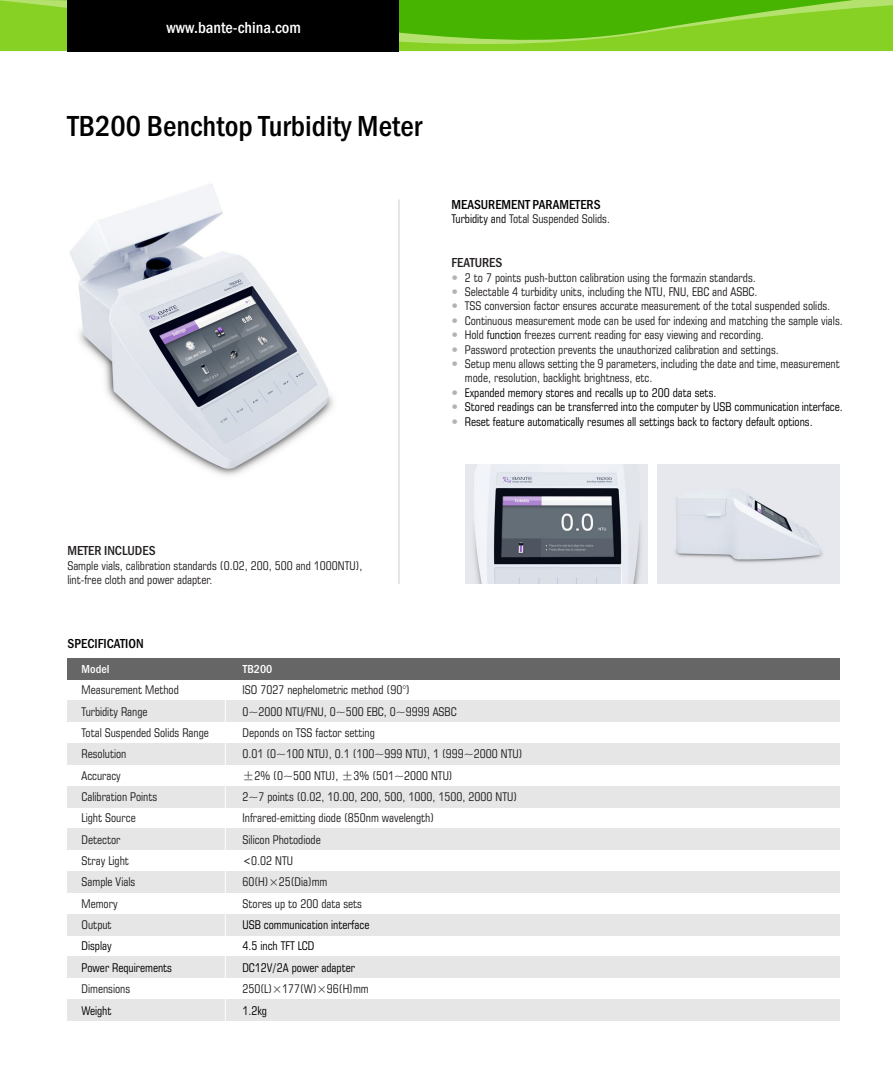
<style>
.page{position:relative;width:893px;height:1085px;background:#fff}
.page>*{position:absolute;margin:0;border:0;box-sizing:border-box;transform-origin:0 0}
.t1{font:500 condensed 30px "Franklin Gothic";color:#000}
.t2{font:500 condensed 16.5px "Franklin Gothic";color:#fff}
.t3{font:500 condensed 13.5px "Franklin Gothic";color:#000}
.t4{font:500 condensed 13.5px "Franklin Gothic";color:#231f20}
.t5{font:condensed 12px/21.3px "Square 721 BT";color:#231f20}
.t6{font:condensed 12px/14.4px "Square 721 BT";color:#000}
.t7{font:500 condensed 12px "Franklin Gothic";color:#fff}
.s1{color:#000}
.s2{font-family:"Sim Sun";font-stretch:normal}
.s3{font-family:"Microsoft Ya Hei";font-stretch:normal}
</style>
<div class="page">
<hr style="left:399px;top:199px;width:1px;height:385px;background:#ccc">
<div style="left:67px;top:700px;width:772px;height:21px;background:#e6e6e6"></div>
<div style="left:67px;top:743px;width:772px;height:21px;background:#e6e6e6"></div>
<div style="left:67px;top:785px;width:772px;height:22px;background:#e6e6e6"></div>
<div style="left:67px;top:828px;width:772px;height:21px;background:#e6e6e6"></div>
<div style="left:67px;top:871px;width:772px;height:21px;background:#e6e6e6"></div>
<div style="left:67px;top:913px;width:772px;height:22px;background:#e6e6e6"></div>
<div style="left:67px;top:956px;width:772px;height:21px;background:#e6e6e6"></div>
<div style="left:67px;top:999px;width:772px;height:21px;background:#e6e6e6"></div>
<hr style="left:225px;top:681px;width:1px;height:339px;background:#fff">
<div style="left:67px;top:657px;width:772px;height:22px;background:#666"></div>
<img style="left:70px;top:184px;width:263px;height:292px">
<img style="left:466px;top:464px;width:182px;height:119px">
<img style="left:657px;top:464px;width:182px;height:119px">
<svg style="left:0;top:0;width:893px;height:52px;fill:#86d124"></svg>
<div style="left:68px;top:0;width:331px;height:51px;background:#000"></div>
<h2 class="t2" style="left:167px;top:22px;width:136px">www.bante-china.com</h2>
<h1 class="t1" style="left:67px;top:115px;width:356px">TB200 Benchtop Turbidity Meter</h1>
<p class="t3" style="left:451px;top:199px;width:151px">MEASUREMENT PARAMETERS</p>
<p class="t5" style="left:451px;top:209px;width:160px"><span class="s1">Turbidity and</span> Total Suspended Solids.</p>
<p class="t4" style="left:451px;top:258px;width:52px">FEATURES</p>
<p class="t5" style="left:465px;top:271px;width:379px;line-height:14.4px">2 to 7 points push-button calibration using the formazin standards.<br>Selectable 4 turbidity units, including the NTU, FNU, EBC and ASBC.<br>TSS conversion factor ensures accurate measurement of the total suspended solids.<br>Continuous measurement mode can be used for indexing and matching the sample vials.</p>
<p class="t5" style="left:465px;top:343px;width:377px;line-height:14.4px">Password protection prevents the unauthorized calibration and settings.<br>Setup menu allows setting the 9 parameters, including the date and time,measurement mode, resolution, backlight brightness, etc.</p>
<p class="t5" style="left:465px;top:325px;width:300px">Hold <span class="s1">function</span> freezes current reading for easy viewing and recording.</p>
<p class="t6" style="left:465px;top:386px;width:380px">Expanded memory stores and recalls up to 200 data sets.<br>Stored readings can be transferred into the computer by USB communication interface.<br>Reset feature automatically resumes all settings back to factory default options.</p>
<p class="t4" style="left:67px;top:545px;width:90px">METER INCLUDES</p>
<p class="t5" style="left:67px;top:559px;width:297px;line-height:14.4px">Sample vials, calibration standards (0.02, 200, 500 and 1000NTU), lint-free cloth and power adapter.</p>
<p class="t3" style="left:68px;top:638px;width:78px">SPECIFICATION</p>
<p class="t7" style="left:82px;top:664px;width:29px">Model</p>
<p class="t7" style="left:243px;top:664px;width:31px">TB200</p>
<p class="t5" style="left:82px;top:680px;width:129px">Measurement Method<br>Turbidity Range<br>Total Suspended Solids Range<br>Resolution<br>Accuracy<br>Calibration Points<br>Light Source<br>Detector<br>Stray Light<br>Sample Vials<br>Memory<br>Output</p>
<p class="t6" style="left:82px;top:936px;width:92px;line-height:21.3px">Display<br>Power Requirements</p>
<p class="t5" style="left:82px;top:979px;width:50px">Dimensions</p>
<p class="t6" style="left:82px;top:1004px;width:31px">Weight</p>
<p class="t5" style="left:242px;top:680px;width:282px">ISO 7027 nephelometric method (90°)<br>0~2000 NTU/FNU, 0~500 EBC, 0~9999 ASBC<br>Deponds on TSS factor setting<br>0.01 (0~100 NTU), 0.1 (100~999 NTU), 1 (999~2000 NTU) <span class="s2">±</span>2% (0~500 NTU), <span class="s2">±</span>3% (501~2000 NTU)<br>2~7 points (0.02, 10.00, 200, 500, 1000, 1500, 2000 NTU)<br>Infrared-emitting diode (850nm wavelength)<br>Silicon Photodiode<br><span class="s3">&lt;</span>0.02 NTU<br>60(H)×25(Dia)mm<br>Stores up to 200 data sets</p>
<p class="t6" style="left:242px;top:915px;width:128px;line-height:21.5px">USB communication interface<br>4.5 inch TFT LCD<br>DC12V/2A power adapter</p>
<p class="t5" style="left:242px;top:979px;width:128px">250(L)×177(W)×96(H)mm</p>
<p class="t6" style="left:242px;top:1004px;width:26px">1.2kg</p>
</div>
